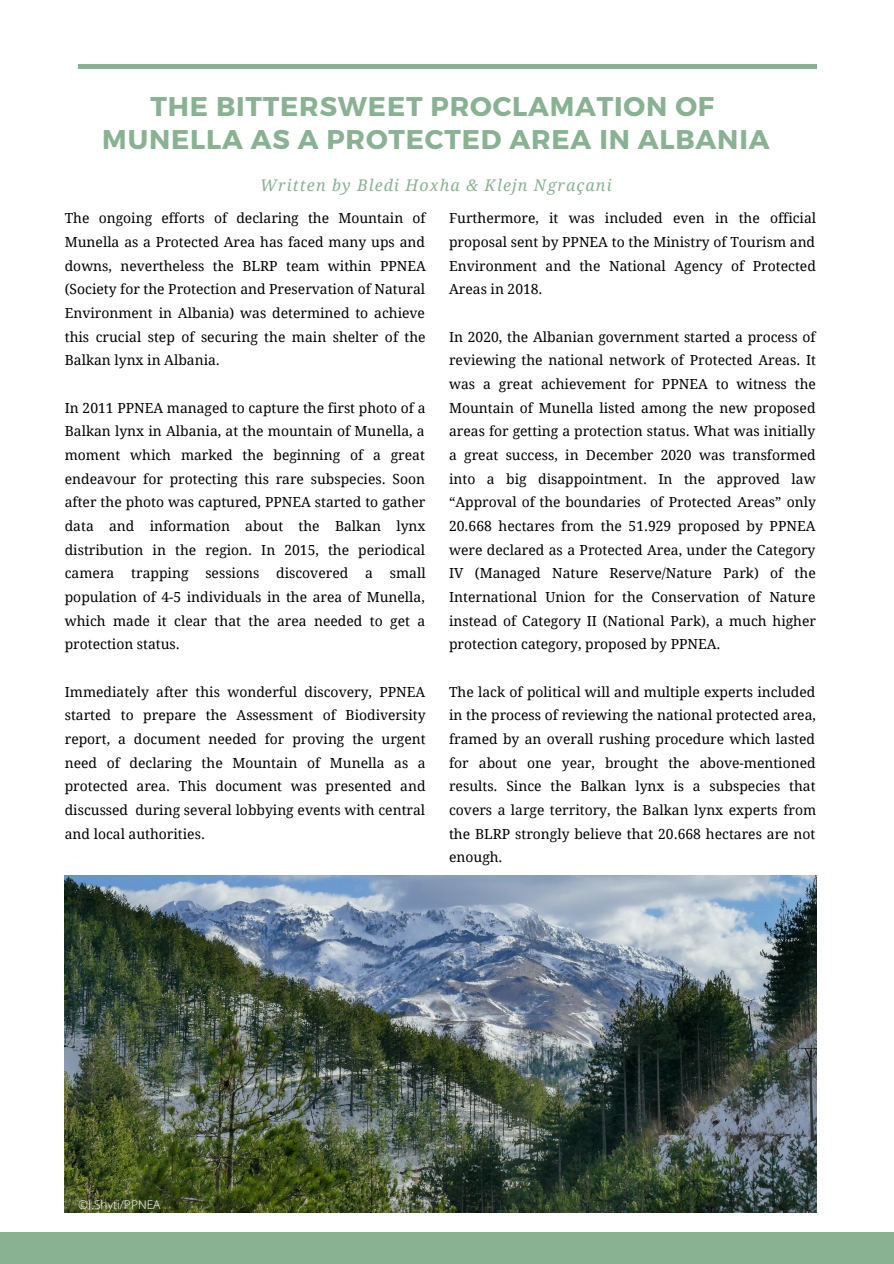
<style>
.page{position:relative;width:894px;height:1264px;background:#fff}
.page>*{position:absolute;margin:0;border:0;box-sizing:border-box;transform-origin:0 0}
.t1{font:700 27px "Montserrat";letter-spacing:.03em;color:#89b293}
.t2{font:italic 16.05px "Droid Serif";letter-spacing:.07em;color:#89b293}
.t3{font:13.95px/23.7px "Droid Serif";color:#000;text-align:justify}
.t4{font:300 12px "Open Sans";color:#fff}
</style>
<div class="page">
<hr style="left:78px;top:65px;width:738px;height:4px;background:#89b293">
<div style="left:0;top:1232px;width:893px;height:31px;background:#89b293"></div>
<img style="left:65px;top:875px;width:751px;height:336px">
<p class="t1" style="left:150px;top:89px;width:565px">THE BITTERSWEET PROCLAMATION OF</p>
<p class="t1" style="left:102px;top:121px;width:668px">MUNELLA AS A PROTECTED AREA IN ALBANIA</p>
<p class="t2" style="left:260px;top:176px;width:352px">Written by Bledi Hoxha &amp; Klejn Ngraçani</p>
<p class="t3" style="left:65px;top:207px;width:362px">The ongoing efforts of declaring the Mountain of Munella as a Protected Area has faced many ups and downs, nevertheless the BLRP team within PPNEA (Society for the Protection and Preservation of Natural Environment in Albania) was determined to achieve this crucial step of securing the main shelter of the Balkan lynx in Albania.</p>
<p class="t3" style="left:65px;top:396px;width:362px">In 2011 PPNEA managed to capture the first photo of a Balkan lynx in Albania, at the mountain of Munella, a moment which marked the beginning of a great endeavour for protecting this rare subspecies. Soon after the photo was captured, PPNEA started to gather data and information about the Balkan lynx distribution in the region. In 2015, the periodical camera trapping sessions discovered a small population of 4-5 individuals in the area of Munella, which made it clear that the area needed to get a protection status.</p>
<p class="t3" style="left:65px;top:680px;width:362px">Immediately after this wonderful discovery, PPNEA started to prepare the Assessment of Biodiversity report, a document needed for proving the urgent need of declaring the Mountain of Munella as a protected area. This document was presented and discussed during several lobbying events with central and local authorities.</p>
<p class="t3" style="left:449px;top:207px;width:368px">Furthermore, it was included even in the official proposal sent by PPNEA to the Ministry of Tourism and Environment and the National Agency of Protected Areas in 2018.</p>
<p class="t3" style="left:449px;top:325px;width:368px">In 2020, the Albanian government started a process of reviewing the national network of Protected Areas. It was a great achievement for PPNEA to witness the Mountain of Munella listed among the new proposed areas for getting a protection status. What was initially a great success, in December 2020 was transformed into a big disappointment. In the approved law “Approval of the boundaries of Protected Areas” only 20.668 hectares from the 51.929 proposed by PPNEA were declared as a Protected Area, under the Category IV (Managed Nature Reserve/Nature Park) of the International Union for the Conservation of Nature instead of Category II (National Park), a much higher protection category, proposed by PPNEA.</p>
<p class="t3" style="left:449px;top:680px;width:368px">The lack of political will and multiple experts included in the process of reviewing the national protected area, framed by an overall rushing procedure which lasted for about one year, brought the above-mentioned results. Since the Balkan lynx is a subspecies that covers a large territory, the Balkan lynx experts from the BLRP strongly believe that 20.668 hectares are not enough.</p>
<p class="t4" style="left:78px;top:1195px;width:84px">©I.Shyti/PPNEA</p>
</div>
